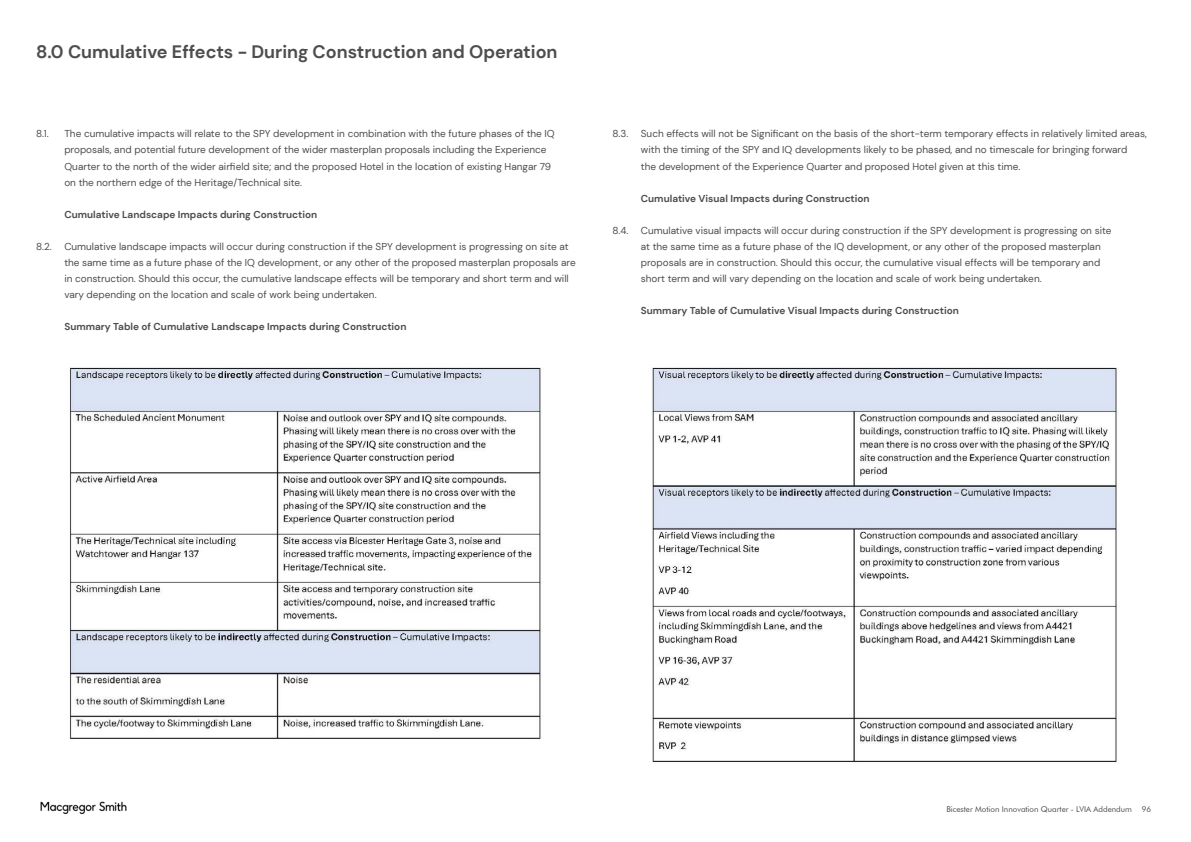
<style>
.page{position:relative;width:1191px;height:842px;background:#fff}
.page>*{position:absolute;margin:0;border:0;box-sizing:border-box;transform-origin:0 0}
.t1{font:700 18px "DM Sans";color:#4d4d4f}
.t2{font:10px/16px "DM Sans";color:#4d4d4f}
.t3{font:700 10px "DM Sans";color:#4d4d4f}
.t4{font:8px "Futura BT";color:#4d4d4f}
</style>
<div class="page">
<img style="left:40px;top:801px;width:86px;height:14px">
<img style="left:70px;top:367px;width:471px;height:372px">
<img style="left:651px;top:367px;width:466px;height:396px">
<h1 class="t1" style="left:36px;top:40px;width:523px">8.0 Cumulative Effects - During Construction and Operation</h1>
<p class="t2" style="left:36px;top:126px;width:14px">8.1.</p>
<p class="t2" style="left:64px;top:126px;width:492px">The cumulative impacts will relate to the SPY development in combination with the future phases of the IQ proposals, and potential future development of the wider masterplan proposals including the Experience Quarter to the north of the wider airfield site; and the proposed Hotel in the location of existing Hangar 79 on the northern edge of the Heritage/Technical site.</p>
<p class="t3" style="left:64px;top:208px;width:254px">Cumulative Landscape Impacts during Construction</p>
<p class="t2" style="left:36px;top:238px;width:17px">8.2.</p>
<p class="t2" style="left:64px;top:238px;width:513px">Cumulative landscape impacts will occur during construction if the SPY development is progressing on site at the same time as a future phase of the IQ development, or any other of the proposed masterplan proposals are in construction. Should this occur, the cumulative landscape effects will be temporary and short term and will vary depending on the location and scale of work being undertaken.</p>
<p class="t3" style="left:64px;top:320px;width:343px">Summary Table of Cumulative Landscape Impacts during Construction</p>
<p class="t2" style="left:641px;top:126px;width:507px;text-indent:-28px">8.3. Such effects will not be Significant on the basis of the short-term temporary effects in relatively limited areas, with the timing of the SPY and IQ developments likely to be phased, and no timescale for bringing forward<br>the development of the Experience Quarter and proposed Hotel given at this time.</p>
<p class="t3" style="left:641px;top:192px;width:230px">Cumulative Visual Impacts during Construction</p>
<p class="t2" style="left:641px;top:222px;width:472px;text-indent:-28px">8.4. Cumulative visual impacts will occur during construction if the SPY development is progressing on site at the same time as a future phase of the IQ development, or any other of the proposed masterplan proposals are in construction. Should this occur, the cumulative visual effects will be temporary and short term and will vary depending on the location and scale of work being undertaken.</p>
<p class="t3" style="left:641px;top:304px;width:319px">Summary Table of Cumulative Visual Impacts during Construction</p>
<p class="t4" style="left:946px;top:804px;width:206px">Bicester Motion Innovation Quarter - LVIA Addendum 96</p>
</div>
